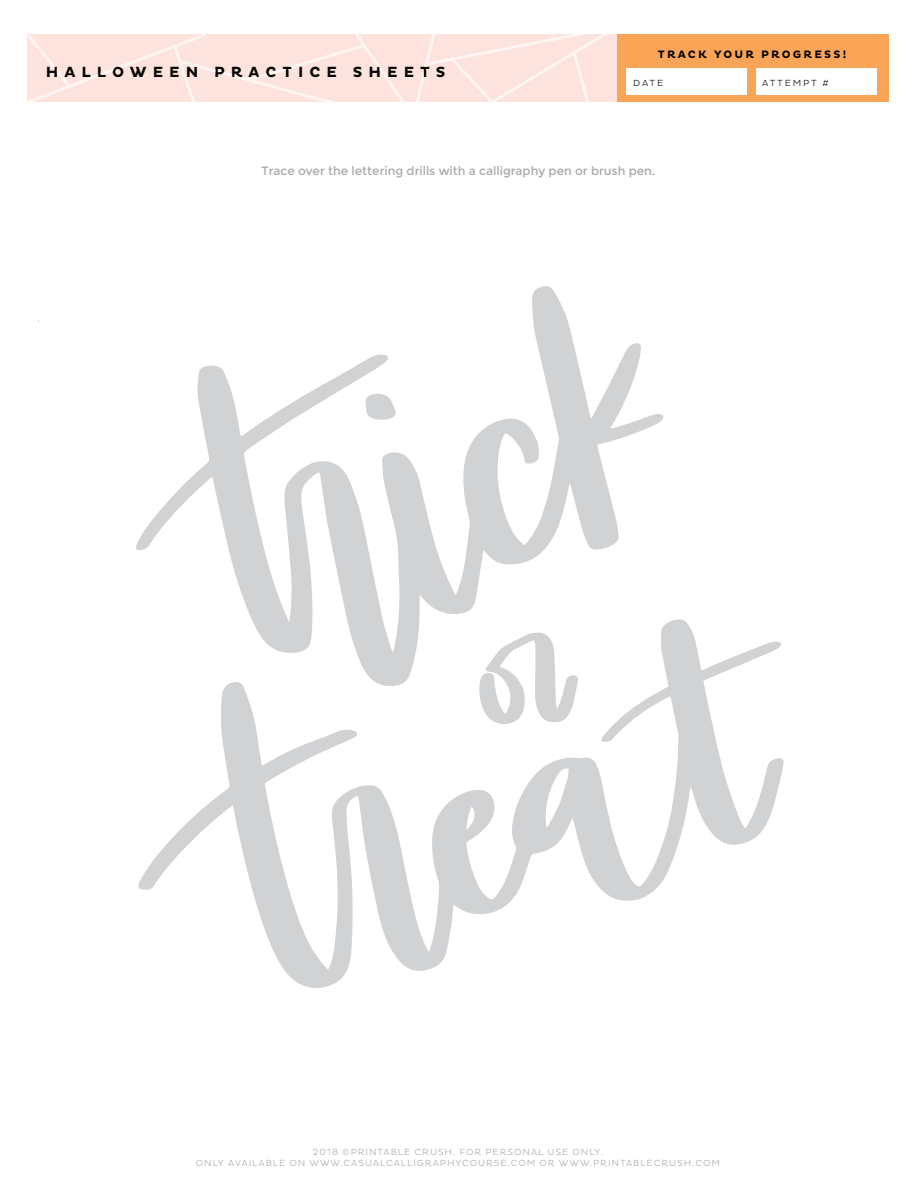
<style>
.page{position:relative;width:918px;height:1188px;background:#fff}
.page>*{position:absolute;margin:0;border:0;box-sizing:border-box;transform-origin:0 0}
.t1{font:700 15px "Pluto";letter-spacing:.4em;color:#050504}
.t2{font:12px "Montserrat";color:#a7a9ac}
.t3{font:700 10.95px "Pluto";letter-spacing:.2em;color:#050504}
.t4{font:300 9px/10.8px "Pluto";letter-spacing:.1em;color:#a7a9ac;text-align:center}
.t5{font:300 9px "Pluto";letter-spacing:.2em;color:#050504}
</style>
<div class="page">
<div style="left:617px;top:35px;width:272px;height:67px;background:#f9a456"></div>
<div style="left:626px;top:69px;width:121px;height:26px;background:#fff"></div>
<div style="left:756px;top:69px;width:121px;height:26px;background:#fff"></div>
<svg style="left:28px;top:35px;width:589px;height:67px;background:#fde4de"></svg>
<svg style="left:136px;top:286px;width:528px;height:333px"></svg>
<svg style="left:138px;top:619px;width:646px;height:369px"></svg>
<svg style="left:479px;top:632px;width:99px;height:93px"></svg>
<svg style="left:365px;top:393px;width:31px;height:27px"></svg>
<h1 class="t1" style="left:46px;top:63px;width:401px">HALLOWEEN PRACTICE SHEETS</h1>
<p class="t3" style="left:658px;top:48px;width:190px">TRACK YOUR PROGRESS!</p>
<p class="t5" style="left:633px;top:77px;width:32px">DATE</p>
<p class="t5" style="left:762px;top:77px;width:68px">ATTEMPT #</p>
<h2 class="t2" style="left:261px;top:164px;width:395px">Trace over the lettering drills with a calligraphy pen or brush pen.</h2>
<p class="t4" style="left:196px;top:1147px;width:526px">2018 ©PRINTABLE CRUSH. FOR PERSONAL USE ONLY.<br>ONLY AVAILABLE ON WWW.CASUALCALLIGRAPHYCOURSE.COM OR WWW.PRINTABLECRUSH.COM</p>
</div>
